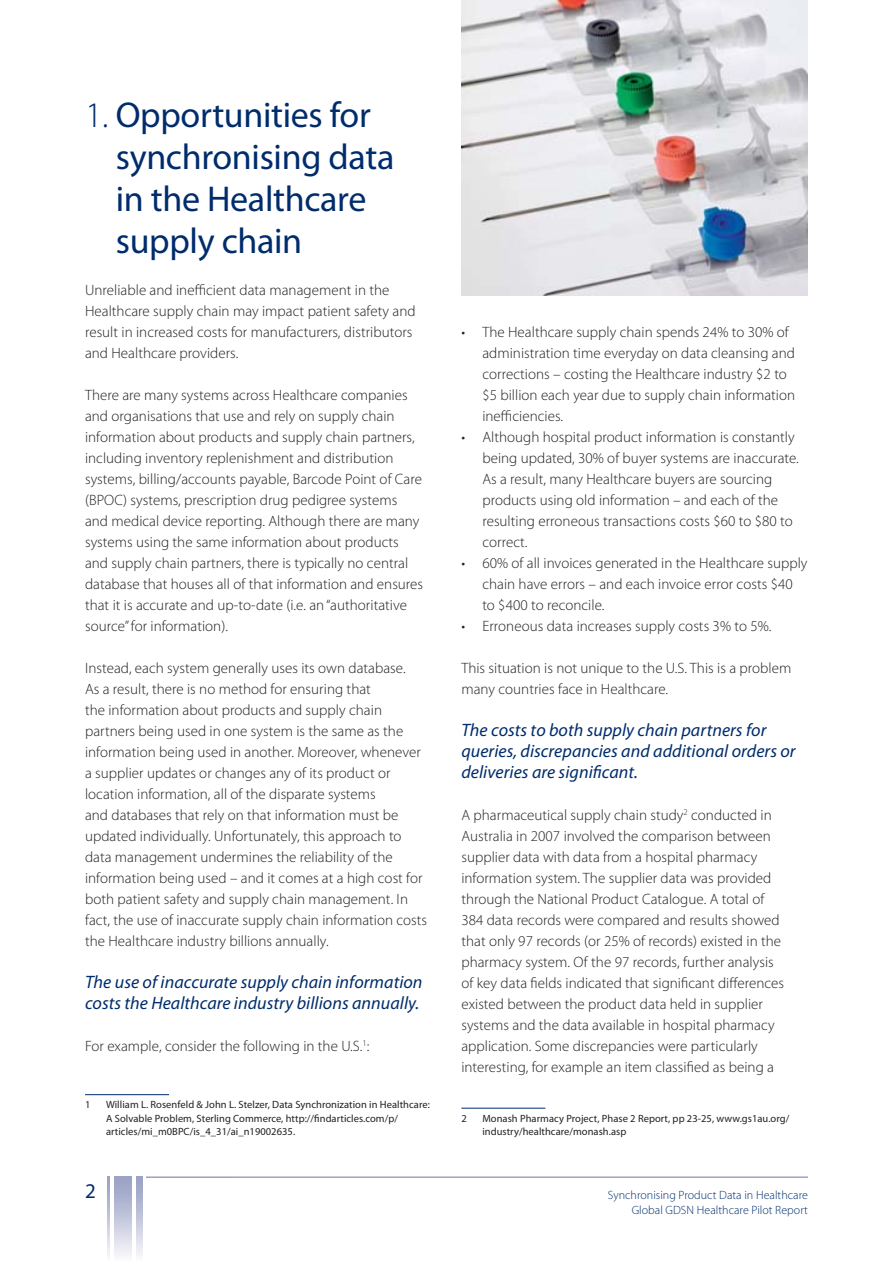
<style>
.page{position:relative;width:893px;height:1263px;background:#fff}
.page>*{position:absolute;margin:0;border:0;box-sizing:border-box;transform-origin:0 0}
.t1{font:36px/42px "Myriad Pro";letter-spacing:-.01em;color:#002c6c}
.t2{font:21px "Myriad Pro";color:#002c6c}
.t3{font:italic 18px/21px "Myriad Pro";letter-spacing:.005em;color:#002c6c}
.t4{font:300 15px/21px "Myriad Pro";letter-spacing:.005em;color:#231f20}
.t5{font:300 12px/15px "Myriad Pro";letter-spacing:.005em;color:#002c6c;text-align:right}
.t6{font:10.5px/13.5px "Myriad Pro";letter-spacing:.005em;color:#231f20}
.s1{font-weight:300}
</style>
<div class="page">
<svg style="left:107px;top:1176px;width:701px;height:2px"></svg>
<img style="left:109px;top:1177px;width:37px;height:79px">
<img style="left:146px;top:1177px;width:83px;height:1px">
<img style="left:114px;top:1177px;width:17px;height:79px">
<img style="left:136px;top:1177px;width:6px;height:79px">
<hr style="left:85px;top:1094px;width:84px;height:1px;background:#002c6c">
<hr style="left:461px;top:1108px;width:84px;height:1px;background:#002c6c">
<img style="left:461px;top:0;width:347px;height:295px">
<h1 class="t1" style="left:116px;top:98px;width:280px;text-indent:-31px"><span class="s1">1.</span> Opportunities for synchronising data in the Healthcare supply chain</h1>
<p class="t4" style="left:85px;top:281px;width:332px">Unreliable and inefficient data management in the Healthcare supply chain may impact patient safety and result in increased costs for manufacturers, distributors and Healthcare providers.</p>
<p class="t4" style="left:85px;top:386px;width:340px">There are many systems across Healthcare companies and organisations that use and rely on supply chain information about products and supply chain partners, including inventory replenishment and distribution systems, billing/accounts payable, Barcode Point of Care (BPOC) systems, prescription drug pedigree systems and medical device reporting. Although there are many systems using the same information about products and supply chain partners, there is typically no central database that houses all of that information and ensures that it is accurate and up-to-date (i.e. an “authoritative source” for information).</p>
<p class="t4" style="left:85px;top:659px;width:344px">Instead, each system generally uses its own database.<br>As a result, there is no method for ensuring that<br>the information about products and supply chain partners being used in one system is the same as the information being used in another. Moreover, whenever a supplier updates or changes any of its product or location information, all of the disparate systems<br>and databases that rely on that information must be updated individually. Unfortunately, this approach to data management undermines the reliability of the information being used – and it comes at a high cost for both patient safety and supply chain management. In fact, the use of inaccurate supply chain information costs the Healthcare industry billions annually.</p>
<p class="t3" style="left:85px;top:973px;width:339px">The use of inaccurate supply chain information costs the Healthcare industry billions annually.</p>
<p class="t4" style="left:85px;top:1037px;width:286px">For example, consider the following in the U.S.<sup>1</sup>:</p>
<p class="t6" style="left:85px;top:1099px;width:7px">1</p>
<p class="t6" style="left:106px;top:1099px;width:325px">William L. Rosenfeld &amp; John L. Stelzer, Data Synchronization in Healthcare:<br>A Solvable Problem, Sterling Commerce, http://findarticles.com/p/ articles/mi_m0BPC/is_4_31/ai_n19002635.</p>
<p class="t4" style="left:482px;top:323px;width:314px;text-indent:-21px">• The Healthcare supply chain spends 24% to 30% of administration time everyday on data cleansing and corrections – costing the Healthcare industry $2 to $5 billion each year due to supply chain information inefficiencies.</p>
<p class="t4" style="left:482px;top:428px;width:318px;text-indent:-21px">• Although hospital product information is constantly being updated, 30% of buyer systems are inaccurate.<br>As a result, many Healthcare buyers are sourcing products using old information – and each of the resulting erroneous transactions costs $60 to $80 to correct.</p>
<p class="t4" style="left:482px;top:554px;width:327px;text-indent:-21px">• 60% of all invoices generated in the Healthcare supply chain have errors – and each invoice error costs $40 to $400 to reconcile.</p>
<p class="t4" style="left:461px;top:617px;width:312px">• Erroneous data increases supply costs 3% to 5%.</p>
<p class="t4" style="left:461px;top:659px;width:331px">This situation is not unique to the U.S. This is a problem many countries face in Healthcare.</p>
<p class="t3" style="left:461px;top:721px;width:336px">The costs to both supply chain partners for queries, discrepancies and additional orders or deliveries are significant.</p>
<p class="t4" style="left:461px;top:806px;width:324px">A pharmaceutical supply chain study<sup>2</sup> conducted in Australia in 2007 involved the comparison between supplier data with data from a hospital pharmacy information system. The supplier data was provided through the National Product Catalogue. A total of 384 data records were compared and results showed that only 97 records (or 25% of records) existed in the pharmacy system. Of the 97 records, further analysis of key data fields indicated that significant differences existed between the product data held in supplier systems and the data available in hospital pharmacy application. Some discrepancies were particularly interesting, for example an item classified as being a</p>
<p class="t6" style="left:461px;top:1112px;width:7px">2</p>
<p class="t6" style="left:482px;top:1112px;width:308px">Monash Pharmacy Project, Phase 2 Report, pp 23-25, www.gs1au.org/ industry/healthcare/monash.asp</p>
<h2 class="t2" style="left:85px;top:1183px;width:12px">2</h2>
<p class="t5" style="left:608px;top:1189px;width:202px">Synchronising Product Data in Healthcare<br>Global GDSN Healthcare Pilot Report</p>
</div>
